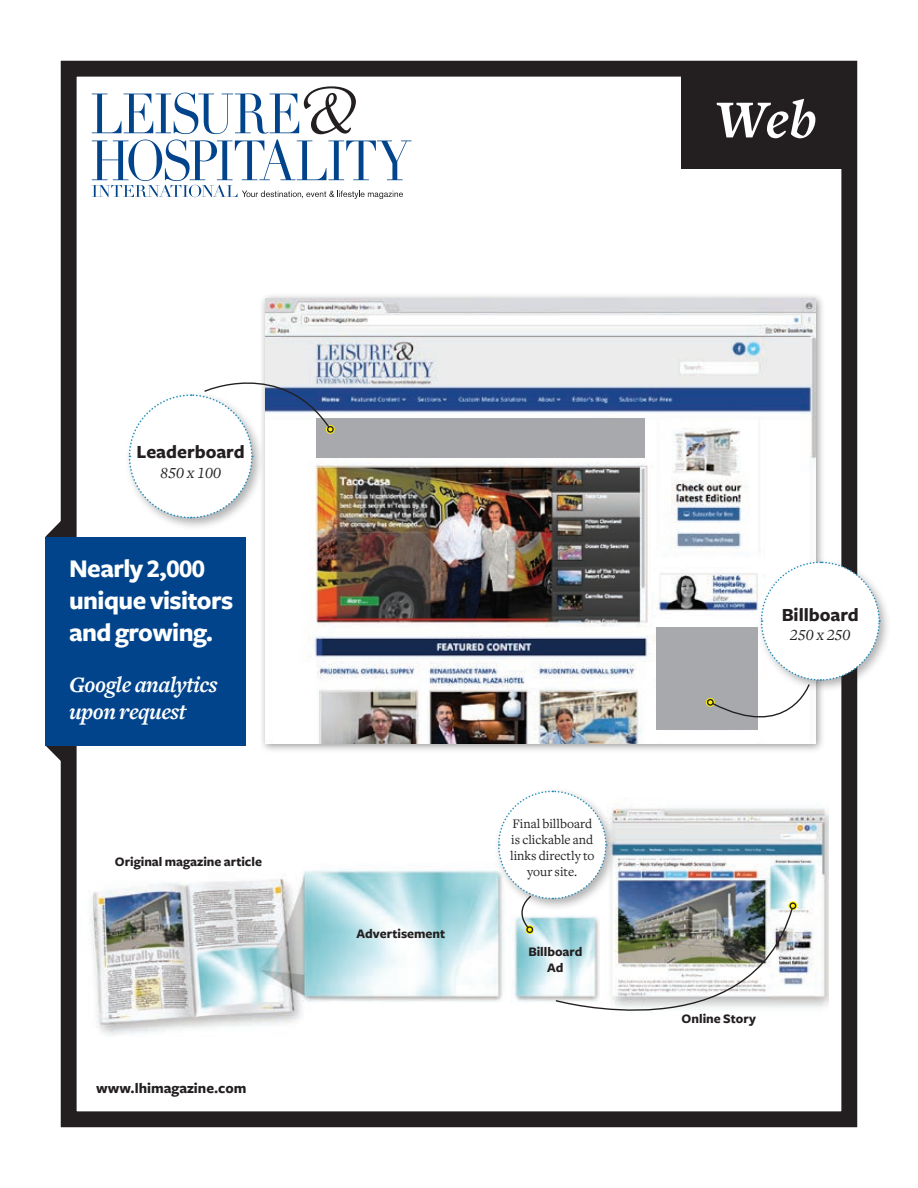
<style>
.page{position:relative;width:918px;height:1188px;background:#fff}
.page>*{position:absolute;margin:0;border:0;box-sizing:border-box;transform-origin:0 0}
.t1{font:italic 700 55.5px "Freight Text";color:#fff}
.t2{font:700 26.4px/31.7px "Freight Sans";letter-spacing:-.02em;color:#fff}
.t3{font:italic 700 22.95px/27.5px "Freight Text";letter-spacing:-.02em;color:#fff}
.t4{font:700 19.2px "Freight Sans";color:#231f20}
.t5{font:16.05px "Freight Text Book Italic SC";color:#231f20}
.t6{font:700 15px "Freight Sans";color:#231f20}
.t7{font:700 13.5px/16.2px "Freight Sans";color:#231f20;text-align:center}
.t8{font:13.5px/16.2px "Freight Text";color:#231f20;text-align:center}
.s1{font-family:"Freight Sans Bold SC";font-weight:400}
</style>
<div class="page">
<div style="left:61px;top:61px;width:796px;height:1066px;border:16px solid #231f20"></div>
<div style="left:681px;top:67px;width:169px;height:101px;background:#231f20"></div>
<svg style="left:92px;top:86px;width:264px;height:48px"></svg>
<svg style="left:92px;top:140px;width:319px;height:59px"></svg>
<img style="left:89px;top:808px;width:740px;height:228px">
<div style="left:494px;top:786px;width:125px;height:125px;background:#231f20;opacity:.35"></div>
<img style="left:497px;top:790px;width:301px;height:246px">
<svg style="left:45px;top:520px;width:17px;height:17px"></svg>
<svg style="left:45px;top:745px;width:17px;height:17px"></svg>
<div style="left:45px;top:537px;width:201px;height:208px;background:#01448c"></div>
<div style="left:259px;top:292px;width:566px;height:461px;background:#231f20;opacity:.45"></div>
<img style="left:265px;top:298px;width:551px;height:446px">
<div style="left:316px;top:418px;width:329px;height:40px;background:#a8a9ad"></div>
<div style="left:656px;top:627px;width:102px;height:102px;background:#a8a9ad"></div>
<div style="left:124px;top:390px;width:140px;height:140px;background:#231f20;opacity:.35"></div>
<svg style="left:128px;top:358px;width:207px;height:161px"></svg>
<div style="left:756px;top:557px;width:136px;height:136px;background:#231f20;opacity:.35"></div>
<svg style="left:706px;top:698px;width:9px;height:9px"></svg>
<svg style="left:711px;top:561px;width:170px;height:181px"></svg>
<div style="left:707px;top:699px;width:7px;height:7px;border:1px solid #231f20;border-radius:50%"></div>
<h1 class="t1" style="left:715px;top:89px;width:103px">Web</h1>
<h3 class="t4" style="left:137px;top:442px;width:110px">Leaderboard</h3>
<p class="t5" style="left:160px;top:464px;width:62px">850 x 100</p>
<h2 class="t2" style="left:69px;top:554px;width:166px">Nearly <span class="s1">2,000 </span>unique visitors and growing.</h2>
<h3 class="t3" style="left:69px;top:671px;width:150px">Google analytics upon request</h3>
<p class="t7" style="left:115px;top:854px;width:149px">Original magazine article</p>
<p class="t6" style="left:96px;top:1080px;width:152px">www.lhimagazine.com</p>
<p class="t7" style="left:357px;top:926px;width:90px">Advertisement</p>
<p class="t8" style="left:510px;top:816px;width:86px">Final billboard is clickable and links directly to your site.</p>
<p class="t7" style="left:528px;top:944px;width:56px">Billboard<br>Ad</p>
<h3 class="t4" style="left:782px;top:604px;width:79px">Billboard</h3>
<p class="t5" style="left:790px;top:626px;width:62px">250 x 250</p>
<p class="t7" style="left:682px;top:1011px;width:76px">Online Story</p>
</div>
